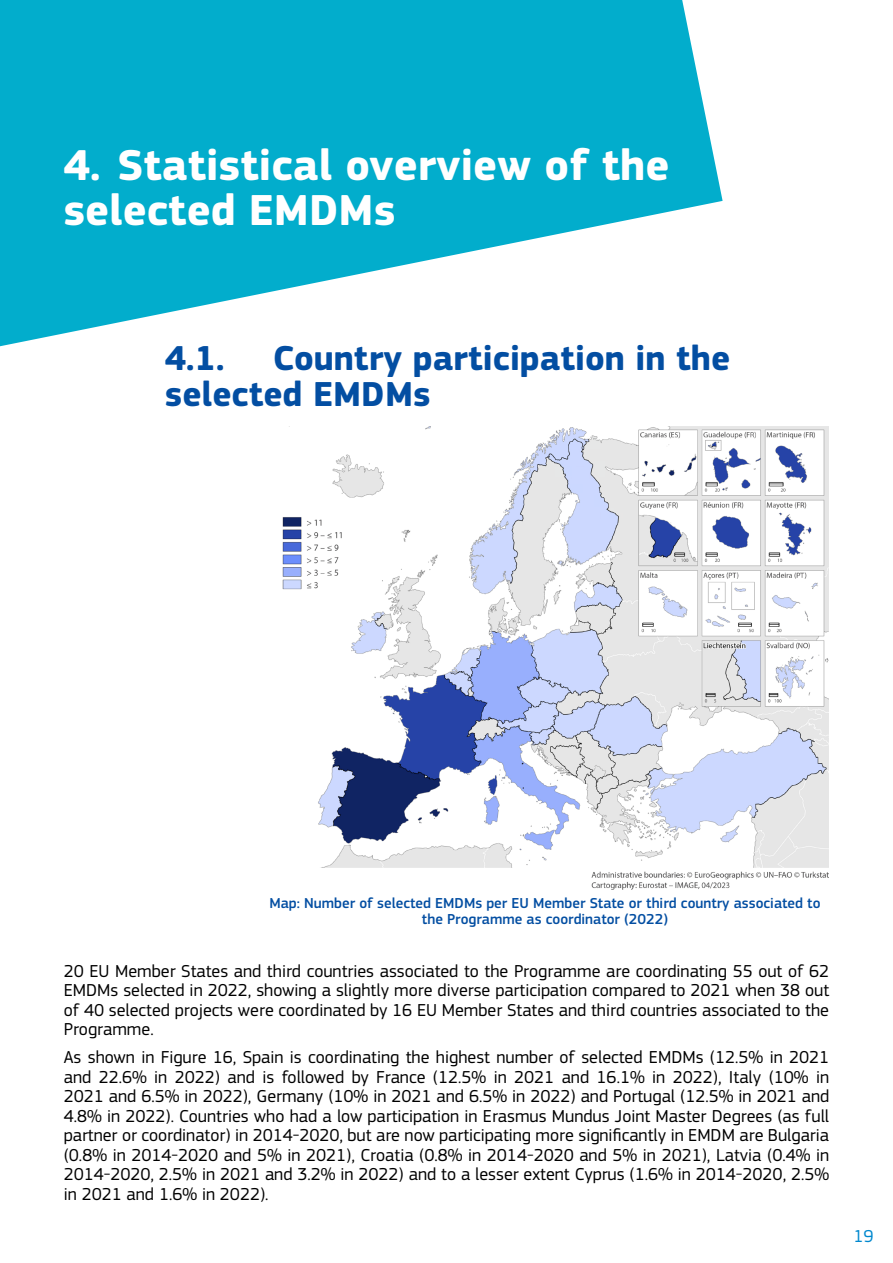
<style>
.page{position:relative;width:893px;height:1263px;background:#fff}
.page>*{position:absolute;margin:0;border:0;box-sizing:border-box;transform-origin:0 0}
.t1{font:700 45px/45px "EC Square Sans Pro";color:#fff}
.t2{font:700 36px/36px "EC Square Sans Pro";color:#034ea2}
.t3{font:18px/19.5px "EC Square Sans Pro";color:#000;text-align:justify}
.t4{font:18px "EC Square Sans Pro";color:#0088ce}
.t5{font:500 15px/16.5px "EC Square Sans Pro";color:#034ea2;text-align:center}
</style>
<div class="page">
<svg style="left:0;top:0;width:723px;height:346px;fill:#02adcc"></svg>
<img style="left:282px;top:426px;width:547px;height:463px">
<h1 class="t1" style="left:63px;top:144px;width:607px">4. Statistical overview of the selected EMDMs</h1>
<h2 class="t2" style="left:165px;top:342px;width:567px;text-indent:108px">Country participation in the selected EMDMs</h2>
<h2 class="t2" style="left:165px;top:342px;width:61px">4.1.</h2>
<p class="t5" style="left:269px;top:895px;width:553px">Map: Number of selected EMDMs per EU Member State or third country associated to the Programme as coordinator (2022)</p>
<p class="t3" style="left:64px;top:961px;width:767px">20 EU Member States and third countries associated to the Programme are coordinating 55 out of 62<br>EMDMs selected in 2022, showing a slightly more diverse participation compared to 2021 when 38 out of 40 selected projects were coordinated by 16 EU Member States and third countries associated to the Programme.</p>
<p class="t3" style="left:64px;top:1047px;width:767px">As shown in Figure 16, Spain is coordinating the highest number of selected EMDMs (12.5% in 2021 and 22.6% in 2022) and is followed by France (12.5% in 2021 and 16.1% in 2022), Italy (10% in 2021 and 6.5% in 2022), Germany (10% in 2021 and 6.5% in 2022) and Portugal (12.5% in 2021 and 4.8% in 2022). Countries who had a low participation in Erasmus Mundus Joint Master Degrees (as full partner or coordinator) in 2014-2020, but are now participating more significantly in EMDM are Bulgaria (0.8% in 2014-2020 and 5% in 2021), Croatia (0.8% in 2014-2020 and 5% in 2021), Latvia (0.4% in 2014-2020, 2.5% in 2021 and 3.2% in 2022) and to a lesser extent Cyprus (1.6% in 2014-2020, 2.5% in 2021 and 1.6% in 2022).</p>
<p class="t4" style="left:854px;top:1226px;width:22px">19</p>
</div>
